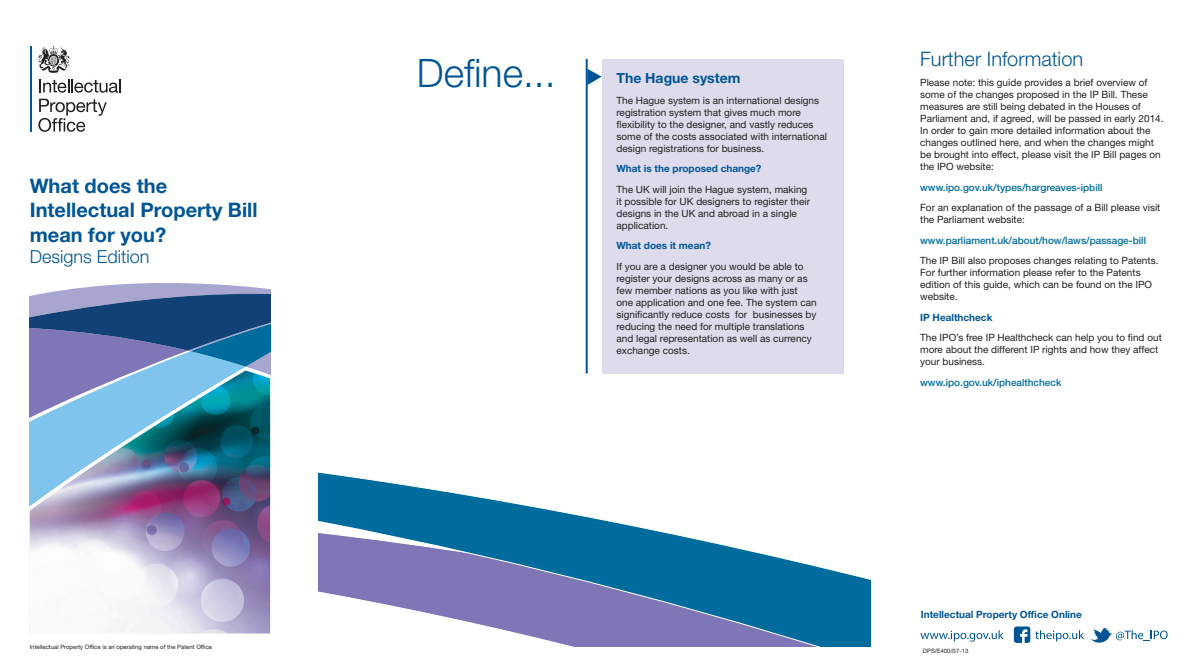
<style>
.page{position:relative;width:1191px;height:672px;background:#fff}
.page>*{position:absolute;margin:0;border:0;box-sizing:border-box;transform-origin:0 0}
.t1{font:300 39.2px "Helvetica Neue LT Std";color:#005595}
.t2{font:700 20px/25.2px "Helvetica Neue LT Std";color:#005595}
.t3{font:300 20px "Helvetica Neue LT Std";color:#005595}
.t4{font:300 18px "Helvetica Neue LT Std";color:#005595}
.t5{font:700 14px "Helvetica Neue LT Std";color:#005595}
.Body{font:10px/12px "Helvetica Neue LT Std";color:#231f20}
.Body-2{font:500 10px "Helvetica Neue LT Std";color:#006c9d}
.t6{font:700 10px "Helvetica Neue LT Std";color:#005595}
.t7{font:6px "Helvetica Neue LT Std";color:#231f20}
</style>
<div class="page">
<svg style="left:318px;top:472px;width:552px;height:174px"></svg>
<hr style="left:30px;top:46px;width:1px;height:86px;background:#005595">
<svg style="left:39px;top:79px;width:82px;height:14px"></svg>
<svg style="left:38px;top:99px;width:69px;height:33px"></svg>
<svg style="left:38px;top:46px;width:32px;height:27px"></svg>
<svg style="left:30px;top:284px;width:240px;height:86px;background:#5572a4"></svg>
<img style="left:30px;top:370px;width:240px;height:263px">
<hr style="left:585px;top:59px;width:2px;height:314px;background:#005595">
<svg style="left:587px;top:69px;width:14px;height:16px"></svg>
<div style="left:602px;top:59px;width:241px;height:314px;background:#dedbed"></div>
<svg style="left:920px;top:630px;width:83px;height:11px"></svg>
<svg style="left:1090px;top:628px;width:77px;height:15px"></svg>
<svg style="left:1014px;top:626px;width:70px;height:17px"></svg>
<p class="t2" style="left:30px;top:172px;width:139px">What does the</p>
<p class="t2" style="left:30px;top:196px;width:229px">Intellectual Property Bill mean for you?</p>
<p class="t4" style="left:30px;top:246px;width:121px">Designs Edition</p>
<p class="t7" style="left:30px;top:643px;width:184px">Intellectual Property Office is an operating name of the Patent Office</p>
<h1 class="t1" style="left:417px;top:49px;width:140px">Define...</h1>
<h2 class="t5" style="left:616px;top:69px;width:125px">The Hague system</h2>
<p class="Body" style="left:616px;top:94px;width:212px">The Hague system is an international designs registration system that gives much more flexibility to the designer, and vastly reduces some of the costs associated with international design registrations for business.</p>
<h3 class="t6" style="left:616px;top:162px;width:147px">What is the proposed change?</h3>
<p class="Body" style="left:616px;top:183px;width:195px">The UK will join the Hague system, making it possible for UK designers to register their designs in the UK and abroad in a single application.</p>
<h3 class="t6" style="left:616px;top:239px;width:96px">What does it mean?</h3>
<p class="Body" style="left:616px;top:260px;width:202px">If you are a designer you would be able to register your designs across as many or as few member nations as you like with just one application and one fee. The system can significantly reduce costs for businesses by reducing the need for multiple translations and legal representation as well as currency exchange costs.</p>
<h1 class="t3" style="left:920px;top:47px;width:164px">Further Information</h1>
<p class="Body" style="left:920px;top:77px;width:245px">Please note: this guide provides a brief overview of some of the changes proposed in the IP Bill. These measures are still being debated in the Houses of Parliament and, if agreed, will be passed in early 2014.<br>In order to gain more detailed information about the changes outlined here, and when the changes might be brought into effect, please visit the IP Bill pages on the IPO website:</p>
<p class="Body-2" style="left:920px;top:181px;width:184px">www.ipo.gov.uk/types/hargreaves-ipbill</p>
<p class="Body" style="left:920px;top:202px;width:242px">For an explanation of the passage of a Bill please visit the Parliament website:</p>
<p class="Body-2" style="left:920px;top:234px;width:227px">www.parliament.uk/about/how/laws/passage-bill</p>
<p class="Body" style="left:920px;top:255px;width:240px">The IP Bill also proposes changes relating to Patents.<br>For further information please refer to the Patents edition of this guide, which can be found on the IPO website.</p>
<h3 class="t6" style="left:920px;top:311px;width:74px">IP Healthcheck</h3>
<p class="Body" style="left:920px;top:332px;width:243px">The IPO’s free IP Healthcheck can help you to find out more about the different IP rights and how they affect your business.</p>
<p class="Body-2" style="left:920px;top:376px;width:143px">www.ipo.gov.uk/iphealthcheck</p>
<h3 class="t6" style="left:921px;top:608px;width:162px">Intellectual Property Office Online</h3>
<p class="t7" style="left:923px;top:647px;width:47px">DPS/E400/07-13</p>
</div>
